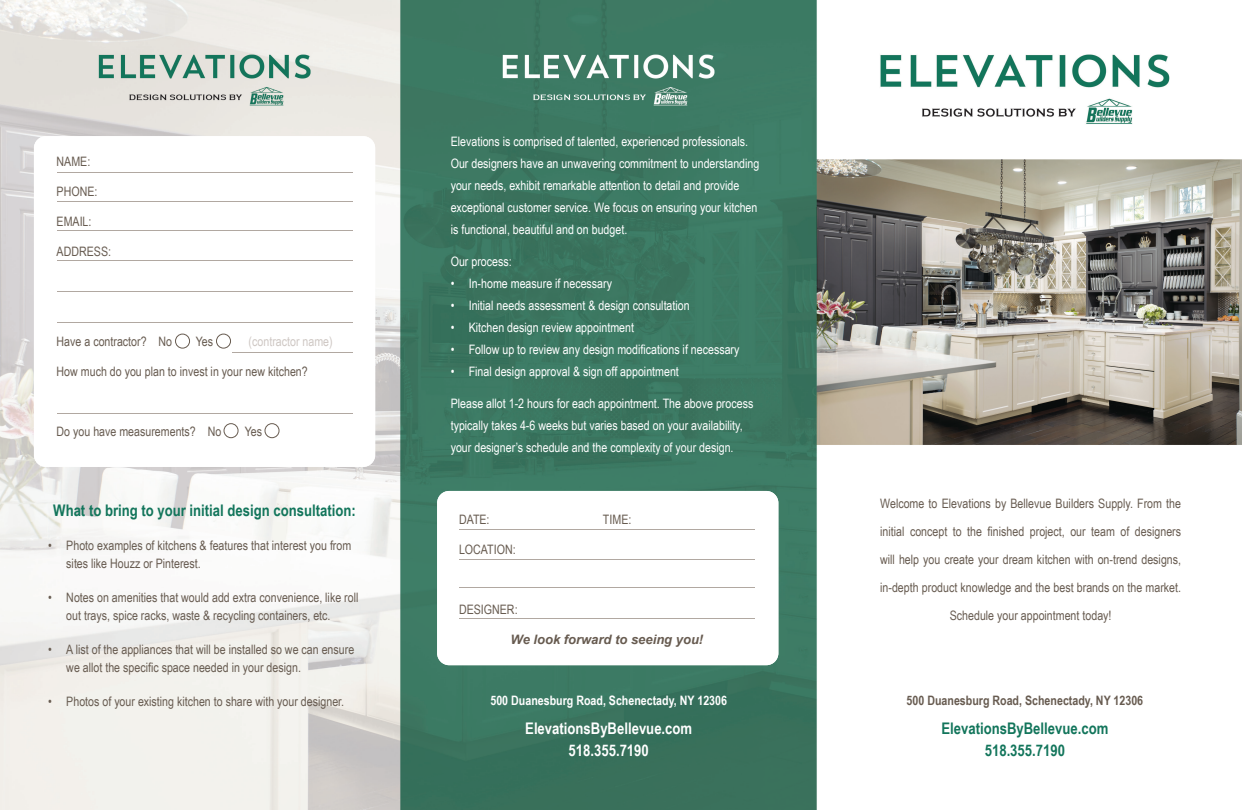
<style>
.page{position:relative;width:1242px;height:810px;background:#fff}
.page>*{position:absolute;margin:0;border:0;box-sizing:border-box;transform-origin:0 0}
.t1{font:700 16px/22px "Arial Narrow";color:#12755b;text-align:center}
.t2{font:700 16px/22px "Arial Narrow";color:#fff;text-align:center}
.t3{font:13px/28px "Arial Narrow";color:#675b50}
.t4{font:13px/22px "Arial Narrow";color:#fff}
.t5{font:700 13px "Arial Narrow";color:#675b50}
.t6{font:700 13px "Arial Narrow";color:#fff}
.t7{font:italic 700 13px "Arial";color:#675b50}
.t8{font:13px "Arial Narrow";color:#cec7c3}
</style>
<div class="page">
<img style="left:0;top:0;width:1242px;height:810px">
<div style="left:437px;top:491px;width:341px;height:174px;background:#fff;border-radius:12px"></div>
<hr style="left:459px;top:618px;width:296px;height:1px;background:#b1a8a1">
<hr style="left:459px;top:559px;width:296px;height:1px;background:#b1a8a1">
<hr style="left:459px;top:587px;width:296px;height:1px;background:#b1a8a1">
<hr style="left:459px;top:529px;width:296px;height:1px;background:#b1a8a1">
<div style="left:34px;top:136px;width:341px;height:331px;background:#fff;border-radius:12px"></div>
<hr style="left:57px;top:260px;width:296px;height:1px;background:#b1a8a1">
<hr style="left:57px;top:291px;width:296px;height:1px;background:#b1a8a1">
<hr style="left:57px;top:413px;width:296px;height:1px;background:#b1a8a1">
<hr style="left:57px;top:322px;width:296px;height:1px;background:#b1a8a1">
<hr style="left:57px;top:201px;width:296px;height:1px;background:#b1a8a1">
<hr style="left:57px;top:230px;width:296px;height:1px;background:#b1a8a1">
<hr style="left:232px;top:352px;width:121px;height:1px;background:#b1a8a1">
<hr style="left:57px;top:172px;width:296px;height:1px;background:#b1a8a1">
<div style="left:175px;top:334px;width:15px;height:15px;border:1px solid #675b50;border-radius:50%"></div>
<div style="left:224px;top:423px;width:15px;height:15px;border:1px solid #675b50;border-radius:50%"></div>
<div style="left:216px;top:334px;width:15px;height:15px;border:1px solid #675b50;border-radius:50%"></div>
<div style="left:264px;top:423px;width:16px;height:15px;border:1px solid #675b50;border-radius:50%"></div>
<p class="t3" style="left:57px;top:147px;width:35px">NAME:</p>
<p class="t3" style="left:57px;top:177px;width:42px">PHONE:</p>
<p class="t3" style="left:57px;top:207px;width:36px">EMAIL:</p>
<p class="t3" style="left:57px;top:237px;width:56px">ADDRESS:</p>
<p class="t3" style="left:57px;top:327px;width:117px">Have a contractor? No</p>
<p class="t3" style="left:196px;top:327px;width:19px">Yes</p>
<p class="t8" style="left:249px;top:332px;width:86px">(contractor name)</p>
<p class="t3" style="left:57px;top:357px;width:253px">How much do you plan to invest in your new kitchen?</p>
<p class="t3" style="left:57px;top:417px;width:166px">Do you have measurements? No</p>
<p class="t3" style="left:245px;top:417px;width:19px">Yes</p>
<p class="t1" style="left:53px;top:499px;width:304px">What to bring to your initial design consultation:</p>
<p class="t3" style="left:66px;top:536px;width:287px;line-height:18px;text-indent:-18px">• Photo examples of kitchens &amp; features that interest you from sites like Houzz or Pinterest.</p>
<p class="t3" style="left:66px;top:588px;width:294px;line-height:18px;text-indent:-18px">• Notes on amenities that would add extra convenience, like roll out trays, spice racks, waste &amp; recycling containers, etc.</p>
<p class="t3" style="left:66px;top:640px;width:289px;line-height:18px;text-indent:-18px">• A list of the appliances that will be installed so we can ensure we allot the specific space needed in your design.</p>
<p class="t3" style="left:48px;top:687px;width:297px">• Photos of your existing kitchen to share with your designer.</p>
<p class="t4" style="left:451px;top:130px;width:310px">Elevations is comprised of talented, experienced professionals.<br>Our designers have an unwavering commitment to understanding your needs, exhibit remarkable attention to detail and provide exceptional customer service. We focus on ensuring your kitchen is functional, beautiful and on budget.</p>
<p class="t4" style="left:451px;top:250px;width:63px">Our process:</p>
<p class="t4" style="left:451px;top:272px;width:163px">• In-home measure if necessary</p>
<p class="t4" style="left:451px;top:294px;width:241px">• Initial needs assessment &amp; design consultation</p>
<p class="t4" style="left:451px;top:316px;width:185px">• Kitchen design review appointment</p>
<p class="t4" style="left:451px;top:338px;width:290px">• Follow up to review any design modifications if necessary</p>
<p class="t4" style="left:451px;top:360px;width:230px">• Final design approval &amp; sign off appointment</p>
<p class="t4" style="left:451px;top:392px;width:304px">Please allot 1-2 hours for each appointment. The above process typically takes 4-6 weeks but varies based on your availability, your designer’s schedule and the complexity of your design.</p>
<p class="t3" style="left:459px;top:505px;width:32px">DATE:</p>
<p class="t3" style="left:603px;top:505px;width:30px">TIME:</p>
<p class="t3" style="left:459px;top:535px;width:58px">LOCATION:</p>
<p class="t3" style="left:459px;top:595px;width:60px">DESIGNER:</p>
<p class="t7" style="left:511px;top:631px;width:194px">We look forward to seeing you!</p>
<p class="t6" style="left:490px;top:691px;width:238px">500 Duanesburg Road, Schenectady, NY 12306</p>
<p class="t2" style="left:525px;top:717px;width:168px">ElevationsByBellevue.com<br>518.355.7190</p>
<p class="t3" style="left:880px;top:489px;width:302px;text-align:center">Welcome to Elevations by Bellevue Builders Supply. From the initial concept to the finished project, our team of designers will help you create your dream kitchen with on-trend designs, in-depth product knowledge and the best brands on the market.<br>Schedule your appointment today!</p>
<p class="t5" style="left:907px;top:691px;width:238px">500 Duanesburg Road, Schenectady, NY 12306</p>
<p class="t1" style="left:941px;top:717px;width:168px">ElevationsByBellevue.com<br>518.355.7190</p>
</div>
